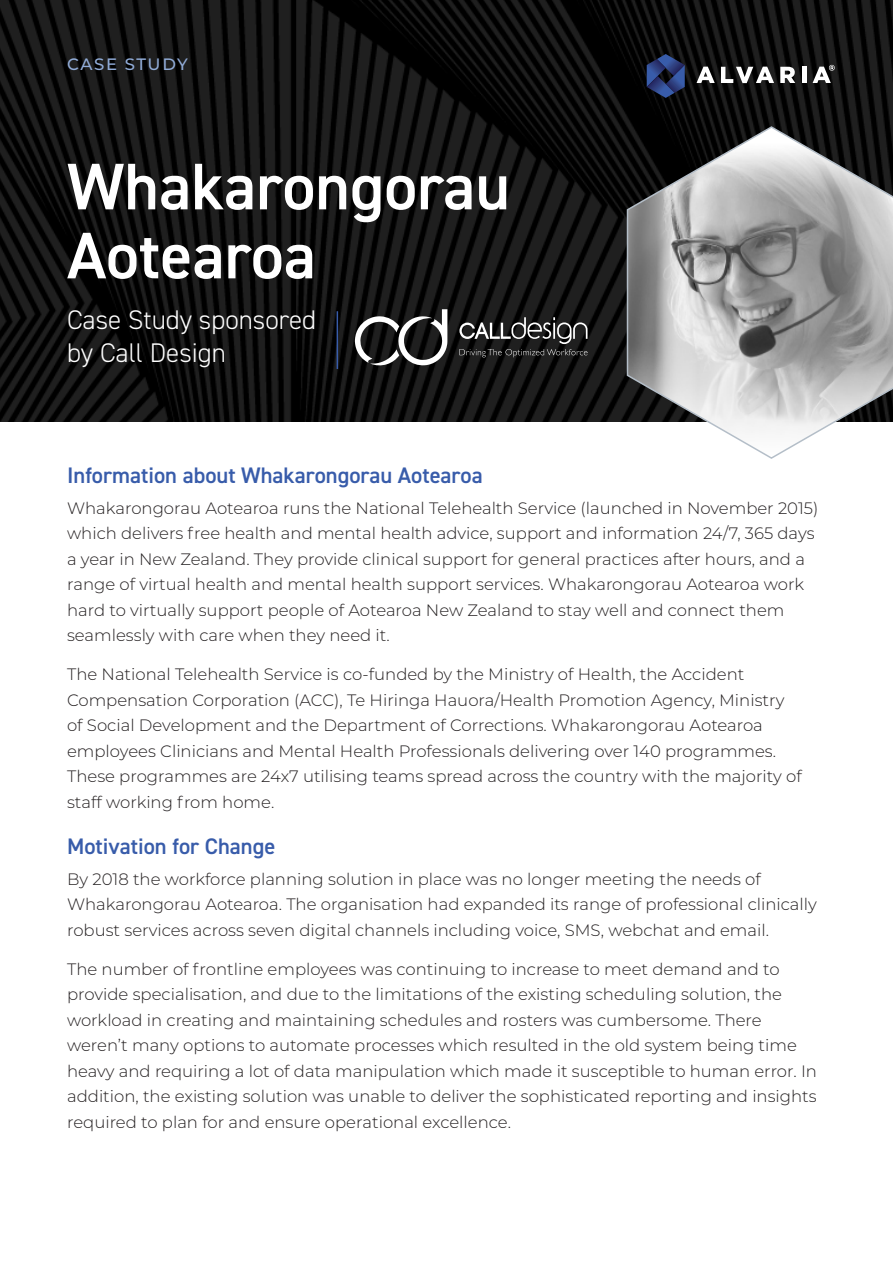
<style>
.page{position:relative;width:893px;height:1263px;background:#fff}
.page>*{position:absolute;margin:0;border:0;box-sizing:border-box;transform-origin:0 0}
.Title_Line_cover{font:600 66px/69px "DIN2014";color:#fff}
.Cover_Subheadline_white{font:300 27px/33px "DIN2014";color:#fff}
.Subhead_Blue{font:600 22.5px "DIN2014";color:#385caa}
.Body{font:300 16.5px/25.5px "Montserrat";color:#231f20}
.Asset_Descriptor_cover{font:500 16.5px "Montserrat";letter-spacing:.09em;color:#91acd8}
</style>
<div class="page">
<img style="left:0;top:0;width:893px;height:422px">
<svg style="left:696px;top:67px;width:19px;height:16px"></svg>
<svg style="left:721px;top:67px;width:53px;height:16px"></svg>
<svg style="left:780px;top:67px;width:15px;height:16px"></svg>
<hr style="left:802px;top:67px;width:4px;height:16px;background:#fff">
<svg style="left:647px;top:54px;width:38px;height:44px;background:#243362"></svg>
<svg style="left:813px;top:65px;width:22px;height:18px"></svg>
<svg style="left:625px;top:125px;width:268px;height:334px;background:#9d9d9d"></svg>
<svg style="left:355px;top:309px;width:92px;height:56px"></svg>
<svg style="left:459px;top:317px;width:128px;height:40px;background:#3b3b3b"></svg>
<hr style="left:337px;top:311px;width:1px;height:58px;background:#385caa">
<p class="Asset_Descriptor_cover" style="left:67px;top:53px;width:122px">CASE STUDY</p>
<p class="Title_Line_cover" style="left:67px;top:151px;width:444px">Whakarongorau<br>Aotearoa</p>
<p class="Cover_Subheadline_white" style="left:67px;top:303px;width:251px">Case Study sponsored by Call Design</p>
<p class="Subhead_Blue" style="left:67px;top:460px;width:417px">Information about Whakarongorau Aotearoa</p>
<p class="Body" style="left:67px;top:495px;width:753px">Whakarongorau Aotearoa runs the National Telehealth Service (launched in November 2015) which delivers free health and mental health advice, support and information 24/7, 365 days a year in New Zealand. They provide clinical support for general practices after hours, and a range of virtual health and mental health support services. Whakarongorau Aotearoa work hard to virtually support people of Aotearoa New Zealand to stay well and connect them seamlessly with care when they need it.</p>
<p class="Body" style="left:67px;top:661px;width:736px">The National Telehealth Service is co-funded by the Ministry of Health, the Accident Compensation Corporation (ACC), Te Hiringa Hauora/Health Promotion Agency, Ministry of Social Development and the Department of Corrections. Whakarongorau Aotearoa employees Clinicians and Mental Health Professionals delivering over 140 programmes.<br>These programmes are 24x7 utilising teams spread across the country with the majority of staff working from home.</p>
<p class="Subhead_Blue" style="left:67px;top:831px;width:210px">Motivation for Change</p>
<p class="Body" style="left:67px;top:865px;width:751px">By 2018 the workforce planning solution in place was no longer meeting the needs of<br>Whakarongorau Aotearoa. The organisation had expanded its range of professional clinically robust services across seven digital channels including voice, SMS, webchat and email.</p>
<p class="Body" style="left:67px;top:955px;width:751px">The number of frontline employees was continuing to increase to meet demand and to provide specialisation, and due to the limitations of the existing scheduling solution, the workload in creating and maintaining schedules and rosters was cumbersome. There weren’t many options to automate processes which resulted in the old system being time heavy and requiring a lot of data manipulation which made it susceptible to human error. In addition, the existing solution was unable to deliver the sophisticated reporting and insights required to plan for and ensure operational excellence.</p>
</div>
